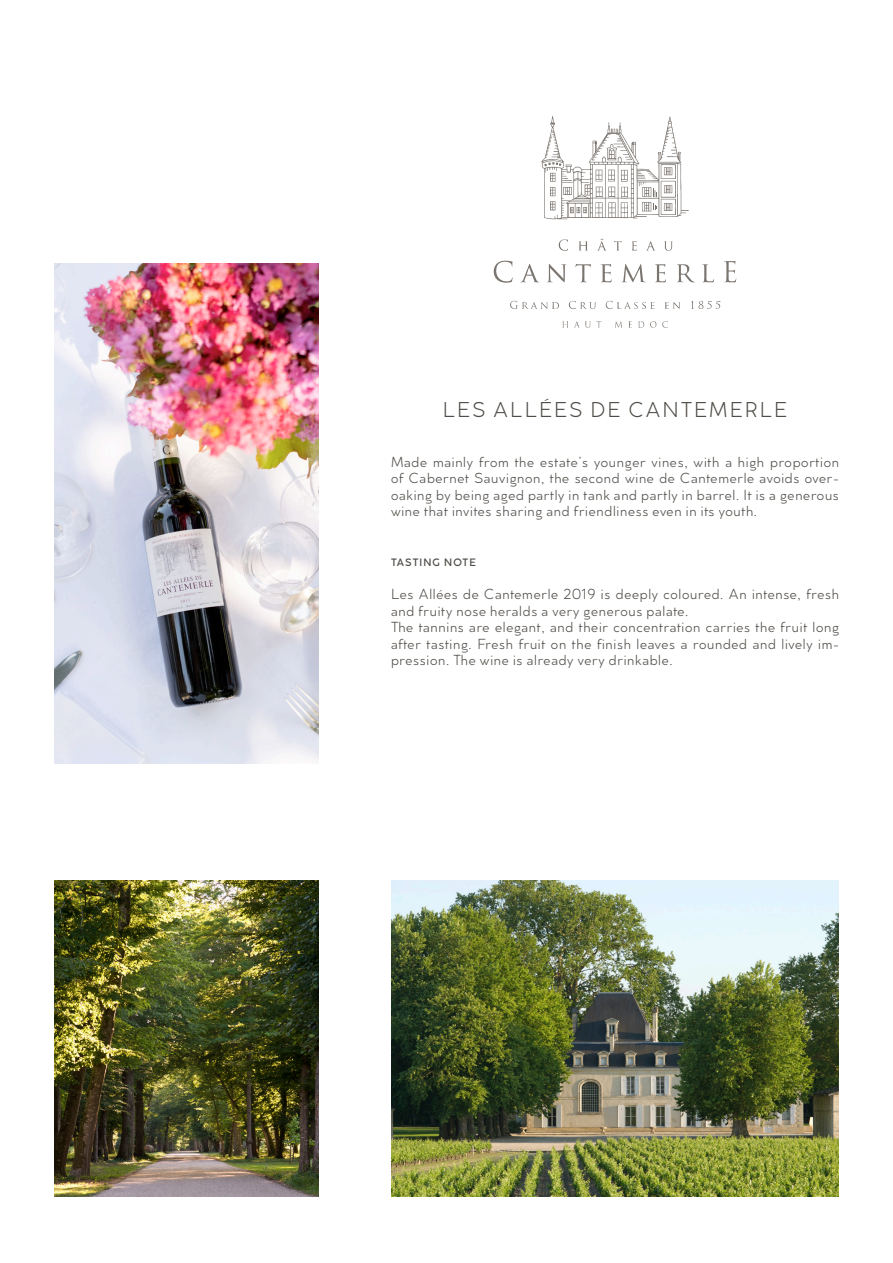
<style>
.page{position:relative;width:893px;height:1263px;background:#fff}
.page>*{position:absolute;margin:0;border:0;box-sizing:border-box;transform-origin:0 0}
.t1{font:300 21px "Cocogoose Classic";letter-spacing:.1em;color:#504d48}
.t2{font:300 14.25px/16.5px "Cocogoose Classic";letter-spacing:.05em;color:#504d48;text-align:justify}
.t3{font:500 10.5px "Cocogoose Classic";letter-spacing:.1em;color:#504d48}
</style>
<div class="page">
<svg style="left:622px;top:264px;width:24px;height:18px"></svg>
<svg style="left:547px;top:264px;width:19px;height:18px"></svg>
<svg style="left:677px;top:264px;width:18px;height:18px"></svg>
<svg style="left:494px;top:261px;width:19px;height:22px"></svg>
<svg style="left:724px;top:261px;width:12px;height:21px"></svg>
<svg style="left:521px;top:264px;width:18px;height:18px"></svg>
<svg style="left:601px;top:264px;width:11px;height:18px"></svg>
<svg style="left:655px;top:264px;width:11px;height:18px"></svg>
<svg style="left:575px;top:264px;width:16px;height:19px"></svg>
<svg style="left:702px;top:264px;width:12px;height:18px"></svg>
<svg style="left:579px;top:241px;width:9px;height:9px"></svg>
<svg style="left:559px;top:239px;width:9px;height:12px"></svg>
<svg style="left:664px;top:241px;width:9px;height:10px"></svg>
<svg style="left:646px;top:241px;width:9px;height:10px"></svg>
<svg style="left:632px;top:241px;width:5px;height:9px"></svg>
<svg style="left:614px;top:241px;width:8px;height:10px"></svg>
<svg style="left:615px;top:321px;width:7px;height:7px"></svg>
<svg style="left:569px;top:301px;width:27px;height:8px"></svg>
<svg style="left:638px;top:321px;width:6px;height:7px"></svg>
<svg style="left:510px;top:301px;width:49px;height:8px"></svg>
<svg style="left:650px;top:321px;width:6px;height:7px"></svg>
<svg style="left:665px;top:302px;width:15px;height:7px"></svg>
<svg style="left:562px;top:321px;width:6px;height:7px"></svg>
<svg style="left:691px;top:301px;width:29px;height:8px"></svg>
<svg style="left:606px;top:301px;width:49px;height:8px"></svg>
<svg style="left:662px;top:321px;width:6px;height:7px"></svg>
<svg style="left:574px;top:321px;width:5px;height:7px"></svg>
<svg style="left:629px;top:321px;width:3px;height:7px"></svg>
<svg style="left:585px;top:321px;width:16px;height:7px"></svg>
<svg style="left:597px;top:238px;width:10px;height:13px"></svg>
<svg style="left:541px;top:116px;width:148px;height:103px"></svg>
<img style="left:391px;top:880px;width:448px;height:316px">
<img style="left:54px;top:880px;width:264px;height:316px">
<img style="left:54px;top:264px;width:264px;height:499px">
<h1 class="t1" style="left:443px;top:395px;width:346px">LES ALLÉES DE CANTEMERLE</h1>
<p class="t2" style="left:391px;top:453px;width:449px">Made mainly from the estate’s younger vines, with a high proportion of Cabernet Sauvignon, the second wine de Cantemerle avoids over&shy;oaking by being aged partly in tank and partly in barrel. It is a generous wine that invites sharing and friendliness even in its youth.</p>
<p class="t3" style="left:391px;top:554px;width:86px">TASTING NOTE</p>
<p class="t2" style="left:391px;top:586px;width:449px;text-align:left">Les Allées de Cantemerle 2019 is deeply coloured. An intense, fresh and fruity nose heralds a very generous palate.<br>The tannins are elegant, and their concentration carries the fruit long after tasting. Fresh fruit on the finish leaves a rounded and lively im&shy;pression. The wine is already very drinkable.</p>
</div>
